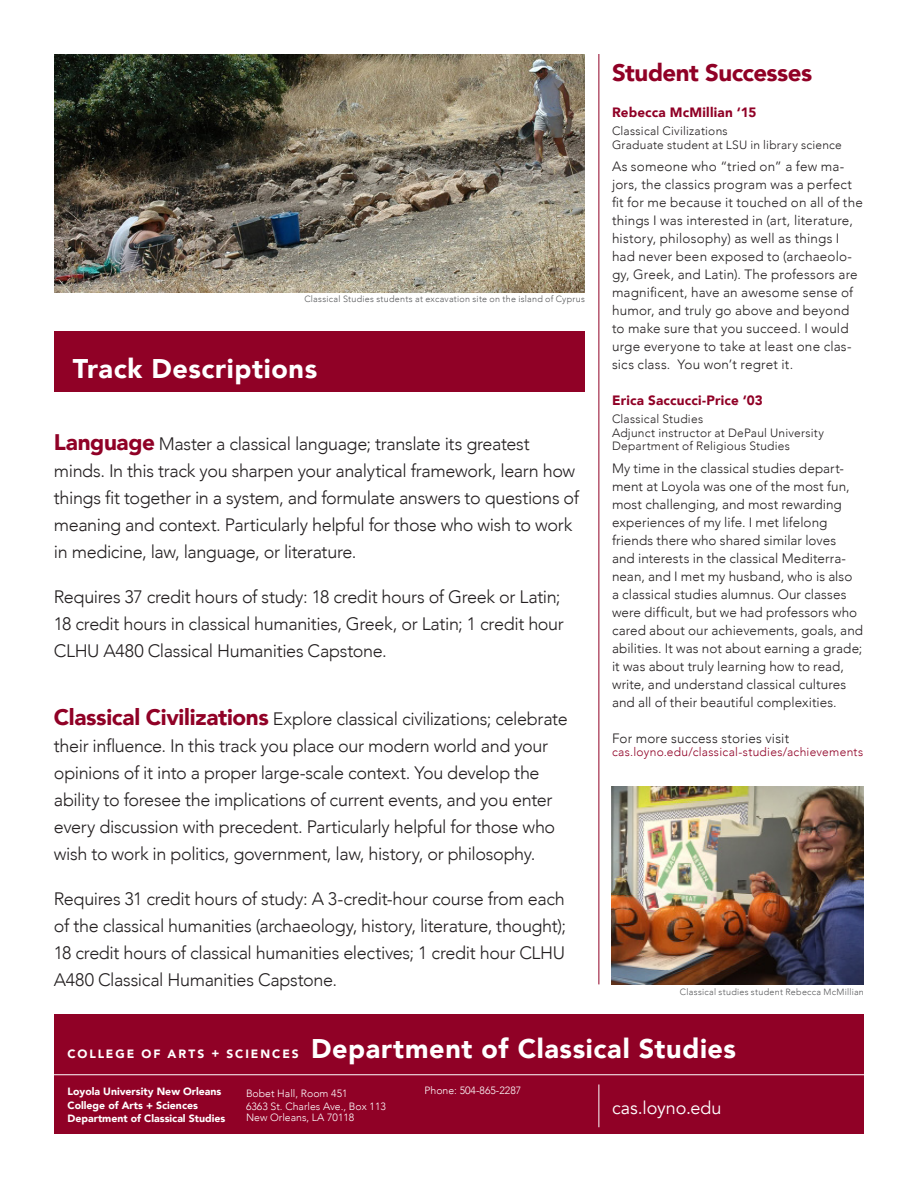
<style>
.page{position:relative;width:918px;height:1188px;background:#fff}
.page>*{position:absolute;margin:0;border:0;box-sizing:border-box;transform-origin:0 0}
.t1{font:900 27px "Avenir";letter-spacing:.02em;color:#fff}
.t2{font:900 24px "Avenir";letter-spacing:-.02em;color:#900126}
.t3{font:300 18px/27px "Avenir";letter-spacing:-.02em;color:#231f20}
.t4{font:18px "Avenir";color:#fff}
.t5{font:300 13.5px/18px "Avenir";letter-spacing:.01em;color:#231f20}
.t6{font:900 13.5px "Avenir";letter-spacing:.015em;color:#900126}
.t7{font:300 12px/13.5px "Avenir";letter-spacing:.02em;color:#231f20}
.t8{font:300 12px "Avenir";letter-spacing:.025em;color:#900126}
.t9{font:900 12px "Avenir";letter-spacing:.165em;color:#fff}
.t10{font:300 10.5px "Avenir";color:#fff}
.t11{font:900 10.5px "Avenir";color:#fff}
.t12{font:300 9px "Avenir";letter-spacing:.03em;color:#57585a}
.s1{font-weight:900;font-size:22.5px;color:#900126}
</style>
<div class="page">
<div style="left:54px;top:1014px;width:810px;height:120px;background:#900126"></div>
<div style="left:54px;top:331px;width:531px;height:61px;background:#900126"></div>
<hr style="left:598px;top:1084px;width:1px;height:43px;background:#fff">
<hr style="left:51px;top:1074px;width:817px;height:1px;background:#fff">
<hr style="left:598px;top:54px;width:1px;height:930px;background:#900126">
<img style="left:54px;top:54px;width:531px;height:238px">
<img style="left:612px;top:786px;width:252px;height:198px">
<p class="t12" style="left:304px;top:293px;width:282px">Classical Studies students at excavation site on the island of Cyprus</p>
<p class="t1" style="left:73px;top:345px;width:246px">Track Descriptions</p>
<p class="t3" style="left:54px;top:430px;width:527px"><span class="s1">Language</span> Master a classical language; translate its greatest minds. In this track you sharpen your analytical framework, learn how things fit together in a system, and formulate answers to questions of meaning and context. Particularly helpful for those who wish to work in medicine, law, language, or literature.</p>
<p class="t3" style="left:54px;top:583px;width:512px">Requires 37 credit hours of study: 18 credit hours of Greek or Latin;<br>18 credit hours in classical humanities, Greek, or Latin; 1 credit hour<br>CLHU A480 Classical Humanities Capstone.</p>
<p class="t3" style="left:54px;top:705px;width:515px"><span class="s1">Classical Civilizations</span> Explore classical civilizations; celebrate their influence. In this track you place our modern world and your opinions of it into a proper large-scale context. You develop the ability to foresee the implications of current events, and you enter every discussion with precedent. Particularly helpful for those who wish to work in politics, government, law, history, or philosophy.</p>
<p class="t3" style="left:54px;top:885px;width:514px;text-align:justify">Requires 31 credit hours of study: A 3-credit-hour course from each of the classical humanities (archaeology, history, literature, thought); 18 credit hours of classical humanities electives; 1 credit hour CLHU A480 Classical Humanities Capstone.</p>
<p class="t2" style="left:612px;top:52px;width:202px">Student Successes</p>
<p class="t6" style="left:612px;top:101px;width:146px">Rebecca McMillian ‘15</p>
<p class="t7" style="left:612px;top:124px;width:117px">Classical Civilizations</p>
<p class="t7" style="left:612px;top:138px;width:231px">Graduate student at LSU in library science</p>
<p class="t5" style="left:612px;top:157px;width:252px">As someone who “tried on” a few ma&shy;jors, the classics program was a perfect fit for me because it touched on all of the things I was interested in (art, literature, history, philosophy) as well as things I had never been exposed to (archaeolo&shy;gy, Greek, and Latin). The professors are magnificent, have an awesome sense of humor, and truly go above and beyond to make sure that you succeed. I would urge everyone to take at least one clas&shy;sics class. You won’t regret it.</p>
<p class="t6" style="left:612px;top:389px;width:152px">Erica Saccucci-Price ‘03</p>
<p class="t7" style="left:612px;top:412px;width:93px">Classical Studies</p>
<p class="t7" style="left:612px;top:426px;width:214px">Adjunct instructor at DePaul University<br>Department of Religious Studies</p>
<p class="t5" style="left:612px;top:459px;width:253px">My time in the classical studies depart&shy;ment at Loyola was one of the most fun, most challenging, and most rewarding experiences of my life. I met lifelong friends there who shared similar loves<br>and interests in the classical Mediterra&shy;nean, and I met my husband, who is also<br>a classical studies alumnus. Our classes were difficult, but we had professors who cared about our achievements, goals, and abilities. It was not about earning a grade; it was about truly learning how to read, write, and understand classical cultures and all of their beautiful complexities.</p>
<p class="t5" style="left:612px;top:729px;width:179px">For more success stories visit</p>
<p class="t8" style="left:612px;top:745px;width:253px">cas.loyno.edu/classical-studies/achievements</p>
<p class="t12" style="left:680px;top:986px;width:186px">Classical studies student Rebecca McMillian</p>
<p class="t9" style="left:68px;top:1044px;width:233px">COLLEGE OF ARTS + SCIENCES</p>
<p class="t1" style="left:311px;top:1026px;width:426px">Department of Classical Studies</p>
<p class="t11" style="left:68px;top:1082px;width:155px">Loyola University New Orleans</p>
<p class="t11" style="left:68px;top:1096px;width:132px">College of Arts + Sciences</p>
<p class="t11" style="left:68px;top:1109px;width:159px">Department of Classical Studies</p>
<p class="t10" style="left:246px;top:1087px;width:103px">Bobet Hall, Room 451</p>
<p class="t10" style="left:246px;top:1100px;width:142px">6363 St. Charles Ave., Box 113</p>
<p class="t10" style="left:246px;top:1111px;width:110px">New Orleans, LA 70118</p>
<p class="t10" style="left:425px;top:1084px;width:98px">Phone: 504-865-2287</p>
<p class="t4" style="left:612px;top:1097px;width:111px">cas.loyno.edu</p>
</div>
